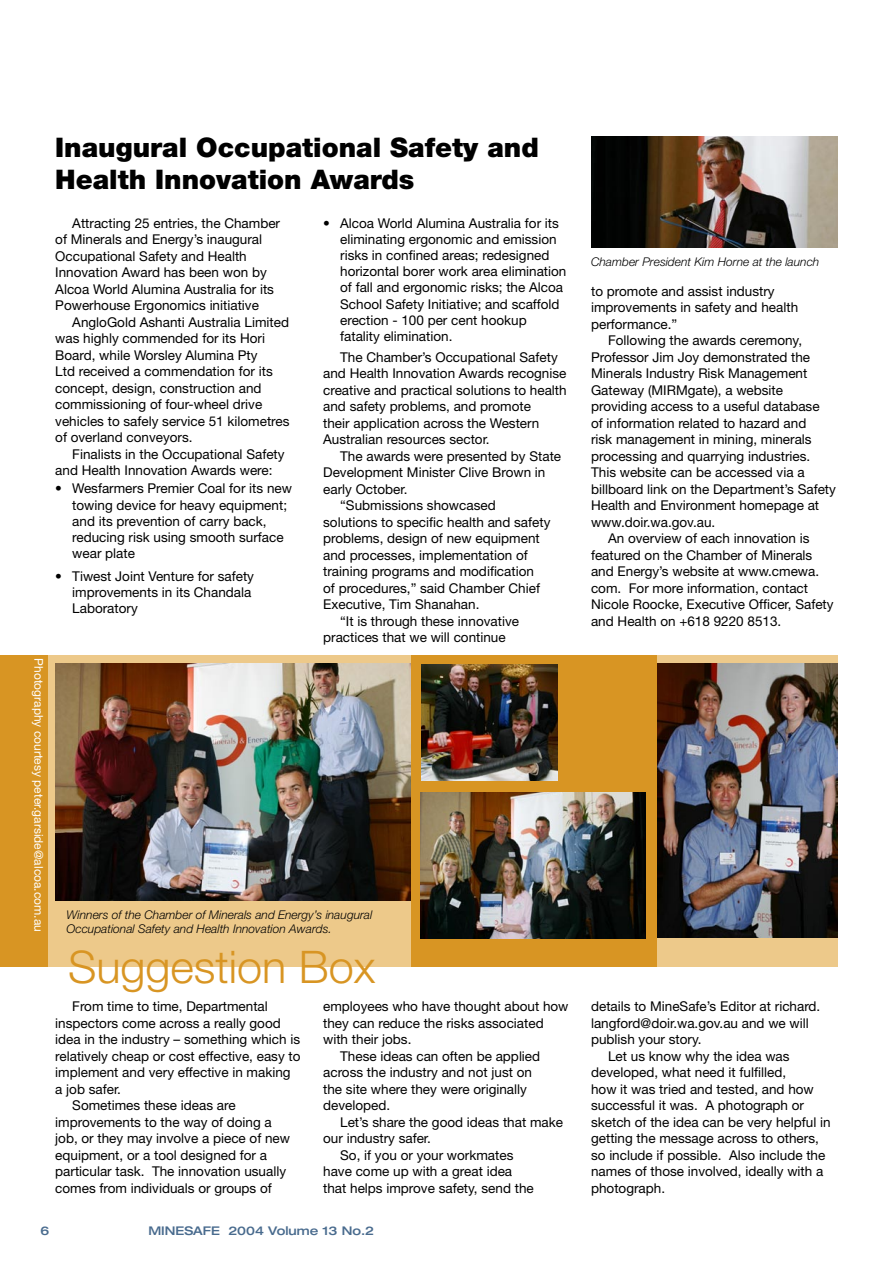
<style>
.page{position:relative;width:893px;height:1263px;background:#fff}
.page>*{position:absolute;margin:0;border:0;box-sizing:border-box;transform-origin:0 0}
.heading{font:300 45px "Helvetica Neue";color:#d89523}
.heading-2{font:900 27px/32.4px "Helvetica Neue";color:#000}
.body_text{font:13.5px/16.5px "Helvetica Neue";color:#000}
.dotpoint{font:13.5px/16.2px "Helvetica Neue";color:#000}
.dotpoint-2{font:italic 300 12px/14.4px "Helvetica Neue";color:#000}
.dotpoint-3{font:12px "Helvetica Neue";color:#fff}
.t1{font:500 expanded 12px "Helvetica Neue";color:#496b8e}
</style>
<div class="page">
<div style="left:0;top:655px;width:838px;height:312px;background:#edc98a"></div>
<img style="left:591px;top:136px;width:247px;height:112px">
<div style="left:0;top:655px;width:48px;height:312px;background:#d89523"></div>
<div style="left:411px;top:655px;width:245px;height:312px;background:#d89523"></div>
<img style="left:55px;top:663px;width:355px;height:237px">
<img style="left:658px;top:663px;width:180px;height:275px">
<img style="left:420px;top:792px;width:226px;height:146px">
<img style="left:421px;top:664px;width:137px;height:117px">
<p class="dotpoint-3" style="left:46px;top:658px;width:275px;rotate:90deg">Photography courtesy peter.garside@alcoa.com.au</p>
<p class="heading-2" style="left:55px;top:131px;width:485px">Inaugural Occupational Safety and<br>Health Innovation Awards</p>
<p class="dotpoint" style="left:340px;top:214px;width:228px;text-indent:-17px">• Alcoa World Alumina Australia for its eliminating ergonomic and emission risks in confined areas; redesigned horizontal borer work area elimination of fall and ergonomic risks; the Alcoa School Safety Initiative; and scaffold erection - 100 per cent hookup fatality elimination.</p>
<p class="body_text" style="left:323px;top:348px;width:245px;text-indent:17px">The Chamber’s Occupational Safety and Health Innovation Awards recognise creative and practical solutions to health and safety problems, and promote<br>their application across the Western Australian resources sector.</p>
<p class="body_text" style="left:323px;top:447px;width:240px;text-indent:17px">The awards were presented by State<br>Development Minister Clive Brown in early October.</p>
<p class="body_text" style="left:323px;top:497px;width:229px;text-indent:17px">“Submissions showcased solutions to specific health and safety problems, design of new equipment and processes, implementation of training programs and modification<br>of procedures,” said Chamber Chief Executive, Tim Shanahan.</p>
<p class="body_text" style="left:323px;top:612px;width:197px;text-indent:17px">“It is through these innovative practices that we will continue</p>
<p class="body_text" style="left:55px;top:214px;width:226px;text-indent:17px">Attracting 25 entries, the Chamber of Minerals and Energy’s inaugural Occupational Safety and Health Innovation Award has been won by Alcoa World Alumina Australia for its Powerhouse Ergonomics initiative</p>
<p class="body_text" style="left:55px;top:313px;width:236px;text-indent:17px">AngloGold Ashanti Australia Limited was highly commended for its Hori Board, while Worsley Alumina Pty<br>Ltd received a commendation for its concept, design, construction and commissioning of four-wheel drive vehicles to safely service 51 kilometres of overland conveyors.</p>
<p class="body_text" style="left:55px;top:445px;width:231px;text-indent:17px">Finalists in the Occupational Safety and Health Innovation Awards were:</p>
<p class="dotpoint" style="left:72px;top:480px;width:221px;text-indent:-17px">• Wesfarmers Premier Coal for its new towing device for heavy equipment; and its prevention of carry back, reducing risk using smooth surface wear plate</p>
<p class="dotpoint" style="left:72px;top:568px;width:183px;text-indent:-17px">• Tiwest Joint Venture for safety improvements in its Chandala<br>Laboratory</p>
<p class="dotpoint-2" style="left:67px;top:907px;width:307px">Winners of the Chamber of Minerals and Energy’s inaugural<br>Occupational Safety and Health Innovation Awards.</p>
<p class="heading" style="left:68px;top:939px;width:309px">Suggestion Box</p>
<p class="body_text" style="left:55px;top:998px;width:247px;text-indent:17px">From time to time, Departmental inspectors come across a really good idea in the industry – something which is relatively cheap or cost effective, easy to implement and very effective in making a job safer.</p>
<p class="body_text" style="left:55px;top:1097px;width:236px;text-indent:17px">Sometimes these ideas are improvements to the way of doing a job, or they may involve a piece of new equipment, or a tool designed for a particular task. The innovation usually comes from individuals or groups of</p>
<p class="body_text" style="left:323px;top:998px;width:247px">employees who have thought about how they can reduce the risks associated with their jobs.</p>
<p class="body_text" style="left:323px;top:1048px;width:219px;text-indent:17px">These ideas can often be applied across the industry and not just on the site where they were originally developed.</p>
<p class="body_text" style="left:323px;top:1114px;width:241px;text-indent:17px">Let’s share the good ideas that make our industry safer.</p>
<p class="body_text" style="left:323px;top:1147px;width:212px;text-indent:17px">So, if you or your workmates have come up with a great idea that helps improve safety, send the</p>
<p class="t1" style="left:40px;top:1223px;width:10px">6</p>
<p class="t1" style="left:148px;top:1223px;width:227px">MINESAFE 2004 Volume 13 No.2</p>
<p class="dotpoint-2" style="left:591px;top:254px;width:230px">Chamber President Kim Horne at the launch</p>
<p class="body_text" style="left:591px;top:282px;width:209px">to promote and assist industry improvements in safety and health performance.”</p>
<p class="body_text" style="left:591px;top:332px;width:246px;text-indent:17px">Following the awards ceremony, Professor Jim Joy demonstrated the Minerals Industry Risk Management Gateway (MIRMgate), a website providing access to a useful database<br>of information related to hazard and<br>risk management in mining, minerals processing and quarrying industries.<br>This website can be accessed via a billboard link on the Department’s Safety Health and Environment homepage at www.doir.wa.gov.au.</p>
<p class="body_text" style="left:591px;top:530px;width:244px;text-indent:17px">An overview of each innovation is featured on the Chamber of Minerals and Energy’s website at www.cmewa. com. For more information, contact Nicole Roocke, Executive Officer, Safety and Health on +618 9220 8513.</p>
<p class="body_text" style="left:591px;top:998px;width:231px">details to MineSafe’s Editor at richard. langford@doir.wa.gov.au and we will publish your story.</p>
<p class="body_text" style="left:591px;top:1047px;width:241px;text-indent:17px">Let us know why the idea was developed, what need it fulfilled,<br>how it was tried and tested, and how successful it was. A photograph or sketch of the idea can be very helpful in getting the message across to others, so include if possible. Also include the names of those involved, ideally with a photograph.</p>
</div>
